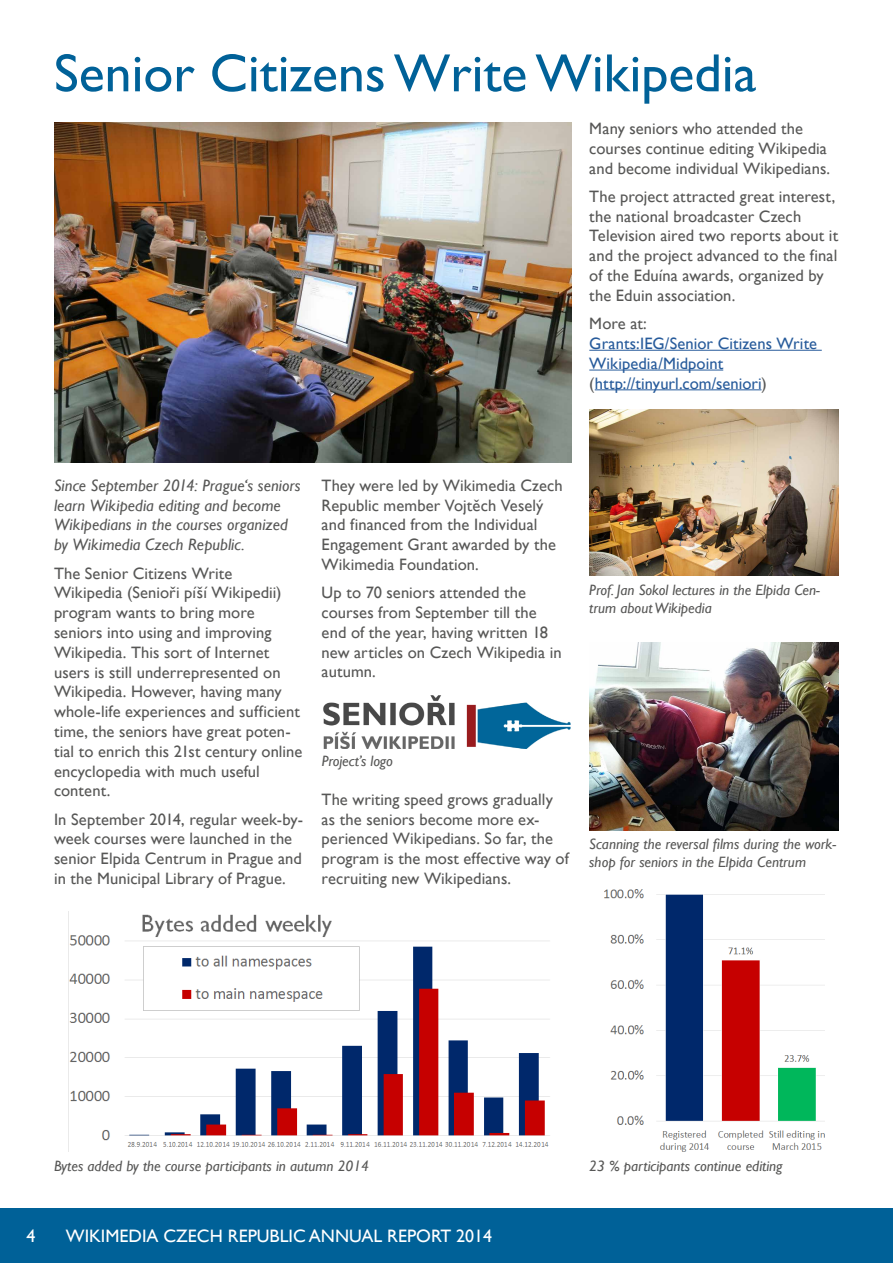
<style>
.page{position:relative;width:893px;height:1263px;background:#fff}
.page>*{position:absolute;margin:0;border:0;box-sizing:border-box;transform-origin:0 0}
.t1{font:54px "Gill Sans";color:#006198}
.t2{font:18px "Gill Sans";color:#fff}
.t3{font:16.5px/19.8px "Gill Sans";letter-spacing:.005em;color:#575756}
.t4{font:italic 16.5px/19.8px "Gill Sans";letter-spacing:.005em;color:#575756}
.t5{font:16.5px/19.8px "Gill Sans";letter-spacing:.005em;color:#275b9b}
.t6{font:italic 15px/18px "Gill Sans";color:#575756}
.s1{color:#575756}
</style>
<div class="page">
<div style="left:0;top:1209px;width:893px;height:54px;background:#006198"></div>
<img style="left:54px;top:123px;width:517px;height:339px">
<hr style="left:589px;top:350px;width:233px;height:1px;background:#275b9b">
<hr style="left:589px;top:370px;width:134px;height:1px;background:#275b9b">
<hr style="left:595px;top:389px;width:166px;height:1px;background:#275b9b">
<img style="left:323px;top:695px;width:248px;height:53px">
<img style="left:68px;top:912px;width:482px;height:240px">
<img style="left:604px;top:889px;width:221px;height:263px">
<img style="left:589px;top:409px;width:250px;height:167px">
<img style="left:589px;top:643px;width:250px;height:187px">
<h1 class="t1" style="left:54px;top:42px;width:704px">Senior Citizens Write Wikipedia</h1>
<p class="t3" style="left:589px;top:119px;width:242px">Many seniors who attended the courses continue editing Wikipedia and become individual Wikipedians.</p>
<p class="t3" style="left:589px;top:187px;width:250px">The project attracted great interest, the national broadcaster Czech Television aired two reports about it and the project advanced to the final of the Eduína awards, organized by the Eduin association.</p>
<p class="t3" style="left:589px;top:314px;width:59px">More at:</p>
<p class="t5" style="left:589px;top:334px;width:229px">Grants:IEG/Senior Citizens Write<br>Wikipedia/Midpoint <span class="s1">(</span>http://tinyurl.com/seniori<span class="s1">)</span></p>
<p class="t4" style="left:54px;top:476px;width:248px">Since September 2014: Prague‘s seniors learn Wikipedia editing and become Wikipedians in the courses organized by Wikimedia Czech Republic.</p>
<p class="t3" style="left:54px;top:563px;width:250px">The Senior Citizens Write<br>Wikipedia (Senioři píší Wikipedii) program wants to bring more seniors into using and improving<br>Wikipedia. This sort of Internet users is still underrepresented on<br>Wikipedia. However, having many whole-life experiences and sufficient time, the seniors have great poten&shy;tial to enrich this 21st century online encyclopedia with much useful content.</p>
<p class="t3" style="left:54px;top:809px;width:251px">In September 2014, regular week-by&shy;week courses were launched in the senior Elpida Centrum in Prague and in the Municipal Library of Prague.</p>
<p class="t3" style="left:322px;top:476px;width:242px">They were led by Wikimedia Czech<br>Republic member Vojtěch Veselý and financed from the Individual<br>Engagement Grant awarded by the<br>Wikimedia Foundation.</p>
<p class="t3" style="left:322px;top:583px;width:241px">Up to 70 seniors attended the courses from September till the end of the year, having written 18 new articles on Czech Wikipedia in autumn.</p>
<p class="t6" style="left:322px;top:753px;width:73px">Project’s logo</p>
<p class="t3" style="left:322px;top:790px;width:249px">The writing speed grows gradually as the seniors become more ex&shy;perienced Wikipedians. So far, the program is the most effective way of recruiting new Wikipedians.</p>
<p class="t6" style="left:589px;top:581px;width:232px">Prof. Jan Sokol lectures in the Elpida Cen&shy;trum about Wikipedia</p>
<p class="t6" style="left:589px;top:835px;width:248px">Scanning the reversal films during the work&shy;shop for seniors in the Elpida Centrum</p>
<p class="t6" style="left:54px;top:1157px;width:316px">Bytes added by the course participants in autumn 2014</p>
<p class="t6" style="left:589px;top:1157px;width:195px">23 % participants continue editing</p>
<p class="t2" style="left:27px;top:1225px;width:10px">4</p>
<p class="t2" style="left:66px;top:1225px;width:428px">WIKIMEDIA CZECH REPUBLIC ANNUAL REPORT 2014</p>
</div>
